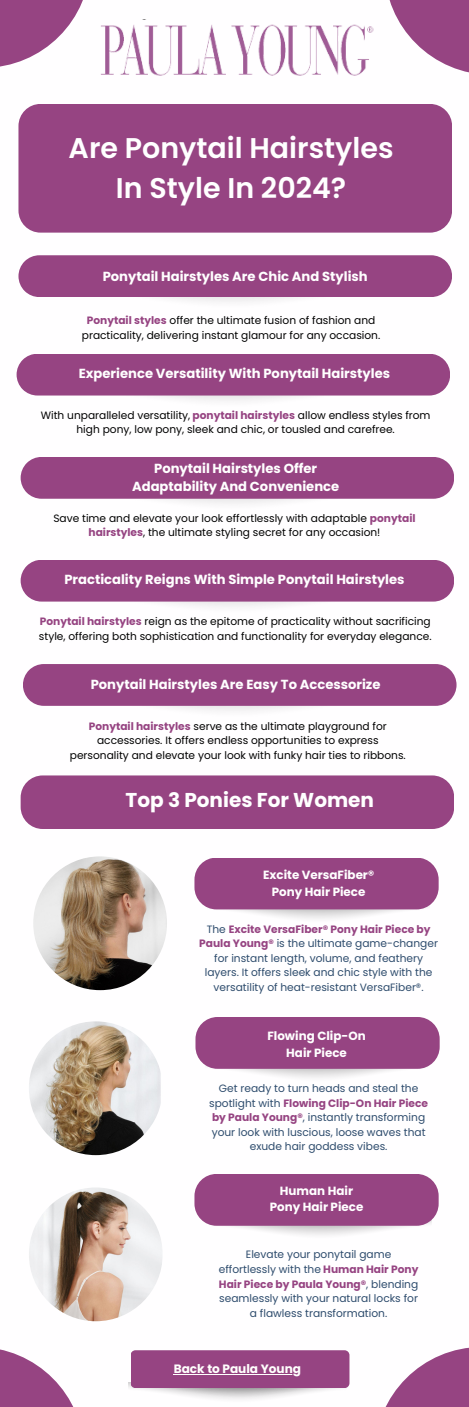
<style>
.page{position:relative;width:469px;height:1407px;background:#fff}
.page>*{position:absolute;margin:0;border:0;box-sizing:border-box;transform-origin:0 0}
.t1{font:600 28.5px/39.9px "Poppins";color:#fff;text-align:center}
.t2{font:700 20px "Poppins";color:#fff}
.t3{font:700 13.12px/18.2px "Poppins";color:#fff;text-align:center}
.t4{font:700 12.06px "Poppins";color:#fffffd}
.t5{font:700 11.88px/16.4px "Poppins";color:#fff;text-align:center}
.t6{font:10.62px/14.5px "Poppins";color:#020202;text-align:center}
.t7{font:10.62px/14.5px "Poppins";color:#2e4c6d;text-align:center}
.s1{font-weight:700;color:#964482}
</style>
<div class="page">
<img style="left:44px;top:705px;width:382px;height:6px">
<img style="left:209px;top:905px;width:220px;height:14px">
<img style="left:209px;top:1220px;width:222px;height:15px">
<img style="left:205px;top:1065px;width:222px;height:13px">
<div style="left:18px;top:104px;width:434px;height:129px;background:#964482;border-radius:22px"></div>
<div style="left:18px;top:255px;width:434px;height:42px;background:#964482"></div>
<div style="left:17px;top:354px;width:433px;height:41px;background:#964482"></div>
<div style="left:21px;top:457px;width:433px;height:41px;background:#964482"></div>
<div style="left:21px;top:560px;width:433px;height:41px;background:#964482"></div>
<div style="left:23px;top:664px;width:433px;height:41px;background:#964482"></div>
<div style="left:21px;top:775px;width:433px;height:54px;background:#964482;border-radius:22px"></div>
<div style="left:194px;top:857px;width:244px;height:52px;background:#964482;border-radius:22px"></div>
<div style="left:195px;top:1016px;width:244px;height:52px;background:#964482;border-radius:22px"></div>
<div style="left:194px;top:1173px;width:244px;height:52px;background:#964482;border-radius:22px"></div>
<img style="left:29px;top:1021px;width:134px;height:134px;border-radius:50%">
<img style="left:33px;top:856px;width:134px;height:134px;border-radius:50%">
<img style="left:29px;top:1187px;width:134px;height:134px;border-radius:50%">
<img style="left:129px;top:1382px;width:217px;height:17px">
<img style="left:135px;top:1387px;width:210px;height:11px">
<div style="left:130px;top:1350px;width:219px;height:37px;background:#964482;border-radius:5px"></div>
<img style="left:100px;top:24px;width:274px;height:52px">
<svg style="left:0;top:0;width:83px;height:67px;fill:#964482"></svg>
<hr style="left:174px;top:1373px;width:127px;height:1px;background:#fffffd">
<svg style="left:389px;top:0;width:80px;height:73px;fill:#964482"></svg>
<svg style="left:386px;top:1347px;width:83px;height:59px;fill:#964482"></svg>
<svg style="left:0;top:1349px;width:73px;height:57px;fill:#964482"></svg>
<p class="t1" style="left:69px;top:128px;width:326px">Are Ponytail Hairstyles<br>In Style In 2024?</p>
<p class="t3" style="left:103px;top:267px;width:266px">Ponytail Hairstyles Are Chic And Stylish</p>
<p class="t6" style="left:82px;top:313px;width:300px"><span class="s1">Ponytail styles</span> offer the ultimate fusion of fashion and practicality, delivering instant glamour for any occasion.</p>
<p class="t3" style="left:79px;top:364px;width:313px">Experience Versatility With Ponytail Hairstyles</p>
<p class="t6" style="left:41px;top:407px;width:391px">With unparalleled versatility, <span class="s1">ponytail hairstyles</span> allow endless styles from high pony, low pony, sleek and chic, or tousled and carefree.</p>
<p class="t3" style="left:132px;top:459px;width:208px">Ponytail Hairstyles Offer<br>Adaptability And Convenience</p>
<p class="t6" style="left:53px;top:510px;width:364px">Save time and elevate your look effortlessly with adaptable <span class="s1">ponytail hairstyles</span>, the ultimate styling secret for any occasion!</p>
<p class="t3" style="left:64px;top:570px;width:342px">Practicality Reigns With Simple Ponytail Hairstyles</p>
<p class="t6" style="left:39px;top:614px;width:394px;text-align:left"><span class="s1">Ponytail hairstyles</span> reign as the epitome of practicality without sacrificing style, offering both sophistication and functionality for everyday elegance.</p>
<p class="t3" style="left:91px;top:675px;width:291px">Ponytail Hairstyles Are Easy To Accessorize</p>
<p class="t6" style="left:70px;top:718px;width:337px"><span class="s1">Ponytail hairstyles</span> serve as the ultimate playground for accessories. It offers endless opportunities to express personality and elevate your look with funky hair ties to ribbons.</p>
<p class="t2" style="left:126px;top:786px;width:250px">Top 3 Ponies For Women</p>
<p class="t5" style="left:263px;top:866px;width:113px">Excite VersaFiber®<br>Pony Hair Piece</p>
<p class="t7" style="left:199px;top:921px;width:240px">The <span class="s1">Excite VersaFiber® Pony Hair Piece by Paula Young®</span> is the ultimate game-changer for instant length, volume, and feathery layers. It offers sleek and chic style with the versatility of heat-resistant VersaFiber®.</p>
<p class="t5" style="left:267px;top:1027px;width:100px">Flowing Clip-On<br>Hair Piece</p>
<p class="t7" style="left:209px;top:1081px;width:220px">Get ready to turn heads and steal the spotlight with <span class="s1">Flowing Clip-On Hair Piece by Paula Young®</span>, instantly transforming your look with luscious, loose waves that exude hair goddess vibes.</p>
<p class="t5" style="left:270px;top:1182px;width:95px">Human Hair<br>Pony Hair Piece</p>
<p class="t7" style="left:219px;top:1247px;width:201px">Elevate your ponytail game effortlessly with the <span class="s1">Human Hair Pony Hair Piece by Paula Young®</span>, blending seamlessly with your natural locks for a flawless transformation.</p>
<p class="t4" style="left:174px;top:1360px;width:129px">Back to Paula Young</p>
</div>
